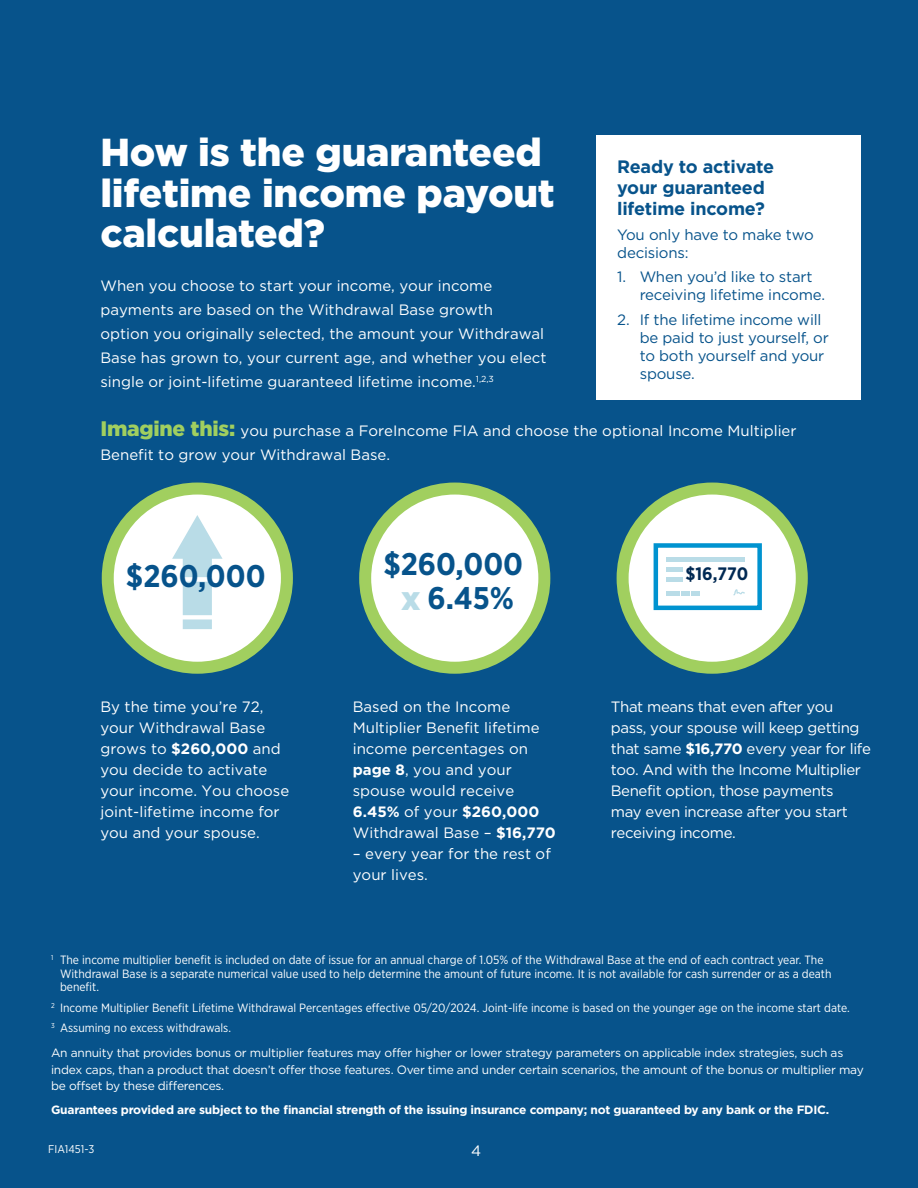
<style>
.page{position:relative;width:918px;height:1188px;background:#07538b}
.page>*{position:absolute;margin:0;border:0;box-sizing:border-box;transform-origin:0 0}
.t1{font:900 39px/40.5px "Gotham";letter-spacing:-.005em;color:#fff}
.t2{font:700 31.35px "Gotham Narrow";color:#07538b}
.t3{font:700 18px/21px "Gotham";letter-spacing:-.01em;color:#07538b}
.t4{font:700 18px "Gotham Narrow";color:#002953}
.t5{font:15px/21px "Gotham";color:#fff}
.t6{font:15px/21px "Gotham";letter-spacing:-.025em;color:#fff}
.t7{font:15px/18px "Gotham";letter-spacing:-.01em;color:#07538b}
.t8{font:12px/13.5px "Gotham Narrow";color:#fff}
.t9{font:12px/16.5px "Gotham";letter-spacing:-.02em;color:#fff}
.t10{font:700 12px "Gotham";letter-spacing:-.02em;color:#fff}
.t11{font:11.25px "Gotham Narrow";color:#fff}
.s1{font-weight:900;font-size:21px;color:#a1cf5f}
.s2{font-family:"Gotham";font-weight:900;font-size:33px;color:#b9dce7}
.s3{font-weight:700}
</style>
<div class="page">
<div style="left:623px;top:489px;width:179px;height:179px;background:#fff;border-radius:50%"></div>
<div style="left:617px;top:483px;width:191px;height:191px;border:12px solid #a1cf5f;border-radius:50%"></div>
<div style="left:108px;top:489px;width:179px;height:179px;background:#fff;border-radius:50%"></div>
<div style="left:102px;top:483px;width:191px;height:191px;border:12px solid #a1cf5f;border-radius:50%"></div>
<svg style="left:172px;top:515px;width:51px;height:114px"></svg>
<div style="left:365px;top:489px;width:179px;height:179px;background:#fff;border-radius:50%"></div>
<div style="left:359px;top:483px;width:191px;height:191px;border:12px solid #a1cf5f;border-radius:50%"></div>
<div style="left:667px;top:557px;width:78px;height:5px;background:#b9dce7"></div>
<hr style="left:667px;top:567px;width:16px;height:4px;background:#b9dce7">
<hr style="left:667px;top:577px;width:16px;height:4px;background:#b9dce7">
<hr style="left:667px;top:591px;width:13px;height:4px;background:#b9dce7">
<svg style="left:681px;top:591px;width:19px;height:4px"></svg>
<svg style="left:733px;top:589px;width:12px;height:7px"></svg>
<div style="left:654px;top:543px;width:108px;height:67px;border:4px solid #0093d0"></div>
<div style="left:596px;top:135px;width:265px;height:265px;background:#fff"></div>
<p class="t1" style="left:100px;top:132px;width:456px">How is the guaranteed lifetime income payout calculated?</p>
<p class="t5" style="left:100px;top:274px;width:448px;line-height:24px">When you choose to start your income, your income payments are based on the Withdrawal Base growth<br>option you originally selected, the amount your Withdrawal Base has grown to, your current age, and whether you elect single or joint-lifetime guaranteed lifetime income.<sup>1,2,3</sup></p>
<p class="t3" style="left:617px;top:156px;width:158px">Ready to activate your guaranteed lifetime income?</p>
<p class="t7" style="left:617px;top:225px;width:198px">You only have to make two decisions:</p>
<p class="t7" style="left:640px;top:268px;width:187px;text-indent:-22px">1. When you’d like to start receiving lifetime income.</p>
<p class="t7" style="left:640px;top:310px;width:191px;text-indent:-22px">2. If the lifetime income will be paid to just yourself, or to both yourself and your spouse.</p>
<p class="t5" style="left:100px;top:418px;width:698px;line-height:24px"><span class="s1">Imagine this:</span> you purchase a ForeIncome FIA and choose the optional Income Multiplier<br>Benefit to grow your Withdrawal Base.</p>
<p class="t2" style="left:126px;top:556px;width:141px">$260,000</p>
<p class="t2" style="left:383px;top:543px;width:141px">$260,000</p>
<p class="t2" style="left:401px;top:578px;width:114px"><span class="s2">x</span> 6.45%</p>
<p class="t5" style="left:100px;top:696px;width:190px">By the time you’re 72, your Withdrawal Base grows to <span class="s3">$260,000</span> and you decide to activate your income. You choose joint-lifetime income for you and your spouse.</p>
<p class="t5" style="left:353px;top:696px;width:205px">Based on the Income<br>Multiplier Benefit lifetime income percentages on <span class="s3">page 8</span>, you and your spouse would receive<br><span class="s3">6.45%</span> of your <span class="s3">$260,000<br></span>Withdrawal Base – <span class="s3">$16,770</span></p>
<p class="t5" style="left:353px;top:843px;width:200px">– every year for the rest of your lives.</p>
<p class="t4" style="left:685px;top:562px;width:64px">$16,770</p>
<p class="t6" style="left:611px;top:696px;width:262px">That means that even after you pass, your spouse will keep getting that same <span class="s3">$16,770</span> every year for life too. And with the Income Multiplier<br>Benefit option, those payments<br>may even increase after you start receiving income.</p>
<p class="t8" style="left:60px;top:953px;width:773px;text-indent:-9px"><sup>1</sup> The income multiplier benefit is included on date of issue for an annual charge of 1.05% of the Withdrawal Base at the end of each contract year. The<br>Withdrawal Base is a separate numerical value used to help determine the amount of future income. It is not available for cash surrender or as a death benefit.</p>
<p class="t8" style="left:51px;top:1001px;width:800px"><sup>2</sup> Income Multiplier Benefit Lifetime Withdrawal Percentages effective 05/20/2024. Joint-life income is based on the younger age on the income start date.</p>
<p class="t8" style="left:51px;top:1021px;width:182px"><sup>3</sup> Assuming no excess withdrawals.</p>
<p class="t9" style="left:51px;top:1045px;width:814px">An annuity that provides bonus or multiplier features may offer higher or lower strategy parameters on applicable index strategies, such as index caps, than a product that doesn’t offer those features. Over time and under certain scenarios, the amount of the bonus or multiplier may be offset by these differences.</p>
<p class="t10" style="left:51px;top:1101px;width:780px">Guarantees provided are subject to the financial strength of the issuing insurance company; not guaranteed by any bank or the FDIC.</p>
<p class="t11" style="left:48px;top:1142px;width:47px">FIA1451-3</p>
<p class="t5" style="left:471px;top:1140px;width:12px">4</p>
</div>
